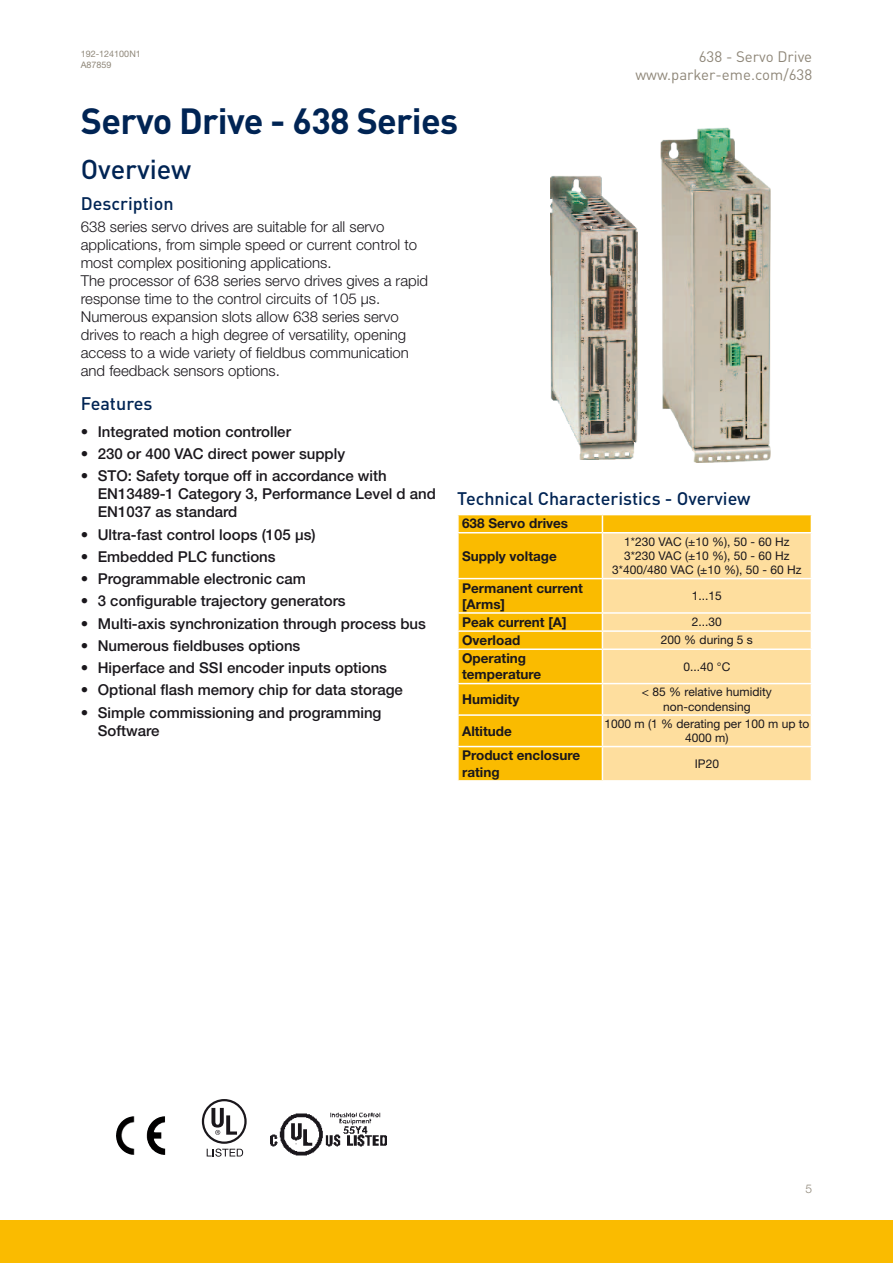
<style>
.page{position:relative;width:893px;height:1263px;background:#fff}
.page>*{position:absolute;margin:0;border:0;box-sizing:border-box;transform-origin:0 0}
.t1{font:700 36px "DINOT";letter-spacing:-.02em;color:#002454}
.t2{font:500 27px "DINOT";color:#002454}
.t3{font:500 18px "DINOT";color:#002454}
.t4{font:500 15px/18px "Helvetica Neue LT Std";color:#1a171c}
.t5{font:300 15px/18px "Helvetica Neue LT Std";color:#1a171c}
.t6{font:15px/18px "DINOT";color:#8f8779;text-align:right}
.t7{font:700 13.5px/16.2px "Helvetica Neue LT Std";color:#1a171c}
.t8{font:12px/14.4px "Helvetica Neue LT Std";color:#1a171c;text-align:center}
.t9{font:300 12px "Helvetica Neue LT Std";color:#8f8779}
.t10{font:9px/10.8px "Helvetica Neue LT Std";color:#8f8779}
</style>
<div class="page">
<div style="left:0;top:1220px;width:893px;height:43px;background:#fabb00"></div>
<img style="left:660px;top:128px;width:111px;height:335px">
<img style="left:550px;top:175px;width:87px;height:285px">
<img style="left:270px;top:1112px;width:116px;height:44px">
<div style="left:202px;top:1099px;width:45px;height:45px;border:2px solid #1a171c;border-radius:50%"></div>
<svg style="left:211px;top:1108px;width:26px;height:27px"></svg>
<svg style="left:207px;top:1148px;width:36px;height:9px"></svg>
<img style="left:147px;top:1116px;width:15px;height:37px">
<div style="left:459px;top:515px;width:352px;height:265px;background:#fabb00"></div>
<div style="left:603px;top:533px;width:208px;height:247px;background:#fede9e"></div>
<svg style="left:458px;top:515px;width:1px;height:17px"></svg>
<svg style="left:602px;top:515px;width:1px;height:17px"></svg>
<hr style="left:457px;top:532px;width:145px;height:1px;background:#fff">
<hr style="left:602px;top:532px;width:210px;height:1px;background:#fff">
<hr style="left:602px;top:533px;width:1px;height:45px;background:#fff">
<hr style="left:457px;top:578px;width:145px;height:1px;background:#fff">
<hr style="left:602px;top:578px;width:210px;height:1px;background:#fff">
<hr style="left:602px;top:579px;width:1px;height:33px;background:#fff">
<hr style="left:457px;top:612px;width:145px;height:2px;background:#fff">
<hr style="left:457px;top:630px;width:145px;height:2px;background:#fff">
<svg style="left:458px;top:614px;width:1px;height:34px"></svg>
<hr style="left:602px;top:612px;width:210px;height:2px;background:#fff">
<hr style="left:602px;top:630px;width:210px;height:2px;background:#fff">
<svg style="left:602px;top:614px;width:1px;height:34px"></svg>
<hr style="left:457px;top:648px;width:145px;height:2px;background:#fff">
<hr style="left:602px;top:648px;width:210px;height:2px;background:#fff">
<hr style="left:602px;top:650px;width:1px;height:33px;background:#fff">
<hr style="left:457px;top:683px;width:145px;height:1px;background:#fff">
<hr style="left:602px;top:683px;width:210px;height:1px;background:#fff">
<hr style="left:602px;top:684px;width:1px;height:30px;background:#fff">
<hr style="left:457px;top:714px;width:145px;height:2px;background:#fff">
<hr style="left:602px;top:714px;width:210px;height:2px;background:#fff">
<hr style="left:602px;top:716px;width:1px;height:30px;background:#fff">
<hr style="left:457px;top:746px;width:145px;height:1px;background:#fff">
<hr style="left:602px;top:746px;width:210px;height:1px;background:#fff">
<hr style="left:602px;top:747px;width:1px;height:33px;background:#fff">
<p class="t10" style="left:81px;top:49px;width:62px">192-124100N1<br>A87859</p>
<h1 class="t1" style="left:81px;top:96px;width:379px">Servo Drive - 638 Series</h1>
<h2 class="t2" style="left:81px;top:151px;width:112px">Overview</h2>
<p class="t3" style="left:81px;top:191px;width:94px">Description</p>
<p class="t5" style="left:81px;top:217px;width:349px">638 series servo drives are suitable for all servo applications, from simple speed or current control to most complex positioning applications.<br>The processor of 638 series servo drives gives a rapid response time to the control circuits of 105 μs.<br>Numerous expansion slots allow 638 series servo drives to reach a high degree of versatility, opening access to a wide variety of fieldbus communication and feedback sensors options.</p>
<p class="t3" style="left:81px;top:392px;width:73px">Features</p>
<p class="t4" style="left:81px;top:422px;width:212px">• Integrated motion controller</p>
<p class="t4" style="left:81px;top:445px;width:266px">• 230 or 400 VAC direct power supply</p>
<p class="t4" style="left:98px;top:467px;width:340px;text-indent:-17px">• STO: Safety torque off in accordance with<br>EN13489-1 Category 3, Performance Level d and<br>EN1037 as standard</p>
<p class="t4" style="left:81px;top:525px;width:236px">• Ultra-fast control loops (105 µs)</p>
<p class="t4" style="left:81px;top:547px;width:196px">• Embedded PLC functions</p>
<p class="t4" style="left:81px;top:570px;width:227px">• Programmable electronic cam</p>
<p class="t4" style="left:81px;top:592px;width:266px">• 3 configurable trajectory generators</p>
<p class="t4" style="left:81px;top:614px;width:347px">• Multi-axis synchronization through process bus</p>
<p class="t4" style="left:81px;top:636px;width:221px">• Numerous fieldbuses options</p>
<p class="t4" style="left:81px;top:659px;width:308px">• Hiperface and SSI encoder inputs options</p>
<p class="t4" style="left:81px;top:681px;width:324px">• Optional flash memory chip for data storage</p>
<p class="t4" style="left:98px;top:703px;width:285px;text-indent:-17px">• Simple commissioning and programming<br>Software</p>
<p class="t6" style="left:635px;top:47px;width:178px">638 - Servo Drive<br>www. parker-eme. com/638</p>
<p class="t3" style="left:457px;top:487px;width:295px">Technical Characteristics - Overview</p>
<p class="t7" style="left:462px;top:515px;width:108px">638 Servo drives</p>
<p class="t7" style="left:462px;top:547px;width:96px">Supply voltage</p>
<p class="t8" style="left:612px;top:534px;width:191px">1*230 VAC (±10 %), 50 - 60 Hz<br>3*230 VAC (±10 %), 50 - 60 Hz<br>3*400/480 VAC (±10 %), 50 - 60 Hz</p>
<p class="t7" style="left:462px;top:579px;width:122px">Permanent current [Arms]</p>
<p class="t8" style="left:692px;top:588px;width:32px">1...15</p>
<p class="t7" style="left:462px;top:614px;width:106px">Peak current [A]</p>
<p class="t8" style="left:692px;top:615px;width:32px">2...30</p>
<p class="t7" style="left:462px;top:632px;width:60px">Overload</p>
<p class="t8" style="left:661px;top:633px;width:94px">200 % during 5 s</p>
<p class="t7" style="left:462px;top:650px;width:81px">Operating temperature</p>
<p class="t8" style="left:683px;top:659px;width:48px">0...40 °C</p>
<p class="t7" style="left:462px;top:691px;width:59px">Humidity</p>
<p class="t8" style="left:642px;top:685px;width:131px">&lt; 85 % relative humidity non-condensing</p>
<p class="t7" style="left:462px;top:722px;width:51px">Altitude</p>
<p class="t8" style="left:604px;top:716px;width:206px">1000 m (1 % derating per 100 m up to<br>4000 m)</p>
<p class="t7" style="left:462px;top:747px;width:120px">Product enclosure rating</p>
<p class="t8" style="left:695px;top:756px;width:26px">IP20</p>
<p class="t9" style="left:805px;top:1181px;width:8px">5</p>
</div>
